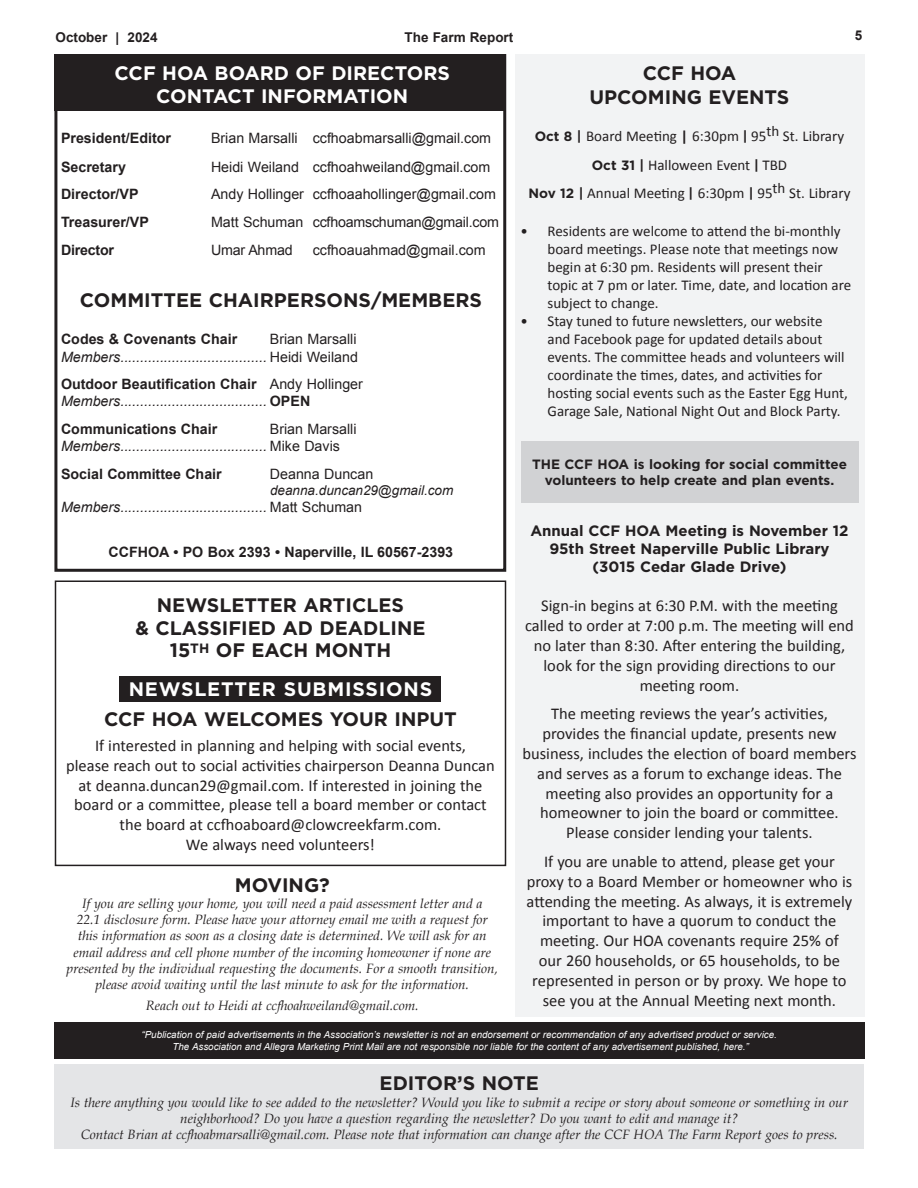
<style>
.page{position:relative;width:918px;height:1188px;background:#fff}
.page>*{position:absolute;margin:0;border:0;box-sizing:border-box;transform-origin:0 0}
.t1{font:700 19.5px/22.5px "Gotham";color:#231f20;text-align:center}
.t2{font:700 19.5px/23.4px "Gotham";color:#fff;text-align:center}
.t3{font:700 19.5px "Gotham";letter-spacing:.04em;color:#fff}
.t4{font:16.5px/19.8px "Calibri";color:#231f20;text-align:center}
.t5{font:15px/18px "Calibri";color:#231f20}
.t6{font:700 15px/18px "Gotham";color:#231f20;text-align:center}
.t7{font:italic 14.25px/17.1px "Arial";color:#231f20}
.t8{font:14.25px "Arial";color:#231f20}
.t9{font:700 14.25px "Arial";color:#231f20}
.t10{font:italic 13.5px/16.2px "Book Antiqua";color:#231f20;text-align:center}
.t11{font:700 13.5px/16.2px "Gotham";color:#231f20;text-align:center}
.t12{font:700 13.5px "Arial";color:#231f20}
.t13{font:italic 13.5px "Arial";color:#231f20}
.t14{font:italic 9.75px/11.7px "Arial";color:#fff;text-align:center}
.s1{font-family:"Gotham";font-weight:700;font-size:13.5px}
.s2{font-weight:700}
.s3{font-style:normal}
.s4{font-weight:700;font-style:normal}
</style>
<div class="page">
<div style="left:119px;top:676px;width:322px;height:25px;background:#231f20"></div>
<div style="left:54px;top:54px;width:452px;height:518px;border:3px solid #231f20"></div>
<div style="left:54px;top:54px;width:452px;height:57px;background:#231f20"></div>
<div style="left:54px;top:1022px;width:810px;height:37px;background:#231f20"></div>
<div style="left:55px;top:580px;width:451px;height:286px;border:2px solid #231f20"></div>
<div style="left:54px;top:1065px;width:810px;height:84px;background:#e4e5e7"></div>
<div style="left:515px;top:54px;width:349px;height:962px;background:#f2f3f4"></div>
<div style="left:521px;top:441px;width:337px;height:17px;background:#d1d2d4"></div>
<div style="left:521px;top:458px;width:337px;height:30px;background:#d1d2d4"></div>
<div style="left:521px;top:488px;width:337px;height:15px;background:#d1d2d4"></div>
<p class="t12" style="left:56px;top:28px;width:104px">October | 2024</p>
<p class="t12" style="left:405px;top:28px;width:110px">The Farm Report</p>
<p class="t12" style="left:855px;top:26px;width:9px">5</p>
<p class="t2" style="left:115px;top:61px;width:337px">CCF HOA BOARD OF DIRECTORS<br>CONTACT INFORMATION</p>
<p class="t1" style="left:590px;top:61px;width:201px;line-height:23.4px">CCF HOA<br>UPCOMING EVENTS</p>
<p class="t5" style="left:528px;top:121px;width:324px;line-height:28.5px;text-align:center"><span class="s1">Oct 8 |</span> Board Meeting <span class="s2">|</span> 6:30pm <span class="s1">|</span> 95th St. Library<br><span class="s1">Oct 31 |</span> Halloween Event <span class="s1">|</span> TBD<br><span class="s1">Nov 12 |</span> Annual Meeting <span class="s1">|</span> 6:30pm <span class="s1">|</span> 95th St. Library</p>
<p class="t5" style="left:548px;top:221px;width:305px;text-indent:-27px">• Residents are welcome to attend the bi-monthly board meetings. Please note that meetings now begin at 6:30 pm. Residents will present their topic at 7 pm or later. Time, date, and location are subject to change.</p>
<p class="t5" style="left:548px;top:311px;width:302px;text-indent:-27px">• Stay tuned to future newsletters, our website and Facebook page for updated details about events. The committee heads and volunteers will coordinate the times, dates, and activities for hosting social events such as the Easter Egg Hunt, Garage Sale, National Night Out and Block Party.</p>
<p class="t9" style="left:61px;top:129px;width:112px">President/Editor</p>
<p class="t8" style="left:211px;top:129px;width:282px">Brian Marsalli ccfhoabmarsalli@gmail.com</p>
<p class="t9" style="left:61px;top:157px;width:66px">Secretary</p>
<p class="t8" style="left:211px;top:157px;width:281px">Heidi Weiland ccfhoahweiland@gmail.com</p>
<p class="t9" style="left:61px;top:185px;width:79px">Director/VP</p>
<p class="t8" style="left:211px;top:185px;width:286px">Andy Hollinger ccfhoaahollinger@gmail.com</p>
<p class="t9" style="left:61px;top:213px;width:89px">Treasurer/VP</p>
<p class="t8" style="left:211px;top:213px;width:289px">Matt Schuman ccfhoamschuman@gmail.com</p>
<p class="t9" style="left:61px;top:240px;width:55px">Director</p>
<p class="t8" style="left:211px;top:240px;width:83px">Umar Ahmad</p>
<p class="t8" style="left:313px;top:240px;width:174px">ccfhoauahmad@gmail.com</p>
<p class="t1" style="left:80px;top:289px;width:404px">COMMITTEE CHAIRPERSONS/MEMBERS</p>
<p class="t9" style="left:61px;top:330px;width:178px">Codes &amp; Covenants Chair</p>
<p class="t7" style="left:61px;top:331px;width:298px;text-align:right"><span class="s3">Brian Marsalli<br></span>Members..................................... <span class="s3">Heidi Weiland</span></p>
<p class="t7" style="left:61px;top:376px;width:303px"><span class="s4">Outdoor Beautification Chair</span> <span class="s3">Andy Hollinger<br></span>Members..................................... <span class="s4">OPEN</span></p>
<p class="t9" style="left:61px;top:420px;width:158px">Communications Chair</p>
<p class="t7" style="left:61px;top:421px;width:297px;text-indent:209px"><span class="s3">Brian Marsalli<br></span>Members..................................... <span class="s3">Mike Davis</span></p>
<p class="t9" style="left:61px;top:464px;width:162px">Social Committee Chair</p>
<p class="t8" style="left:270px;top:464px;width:105px">Deanna Duncan</p>
<p class="t13" style="left:270px;top:482px;width:185px">deanna.duncan29@gmail.com</p>
<p class="t7" style="left:61px;top:499px;width:303px">Members..................................... <span class="s3">Matt Schuman</span></p>
<p class="t9" style="left:109px;top:543px;width:346px">CCFHOA • PO Box 2393 • Naperville, IL 60567-2393</p>
<p class="t11" style="left:532px;top:456px;width:316px">THE CCF HOA is looking for social committee volunteers to help create and plan events.</p>
<p class="t6" style="left:530px;top:521px;width:320px">Annual CCF HOA Meeting is November 12<br>95th Street Naperville Public Library (3015 Cedar Glade Drive)</p>
<p class="t4" style="left:525px;top:596px;width:330px">Sign-in begins at 6:30 P.M. with the meeting called to order at 7:00 p.m. The meeting will end no later than 8:30. After entering the building, look for the sign providing directions to our meeting room.</p>
<p class="t4" style="left:522px;top:704px;width:336px">The meeting reviews the year’s activities, provides the financial update, presents new business, includes the election of board members and serves as a forum to exchange ideas. The meeting also provides an opportunity for a homeowner to join the board or committee.<br>Please consider lending your talents.</p>
<p class="t4" style="left:527px;top:851px;width:327px">If you are unable to attend, please get your proxy to a Board Member or homeowner who is attending the meeting. As always, it is extremely important to have a quorum to conduct the meeting. Our HOA covenants require 25% of our 260 households, or 65 households, to be represented in person or by proxy. We hope to see you at the Annual Meeting next month.</p>
<p class="t1" style="left:135px;top:594px;width:292px">NEWSLETTER ARTICLES<br>&amp; CLASSIFIED AD DEADLINE<br>15<sup>TH</sup> OF EACH MONTH</p>
<p class="t3" style="left:129px;top:676px;width:305px">NEWSLETTER SUBMISSIONS</p>
<p class="t1" style="left:104px;top:707px;width:354px">CCF HOA WELCOMES YOUR INPUT</p>
<p class="t4" style="left:66px;top:735px;width:430px">If interested in planning and helping with social events,<br>please reach out to social activities chairperson Deanna Duncan at deanna.duncan29@gmail.com. If interested in joining the board or a committee, please tell a board member or contact the board at ccfhoaboard@clowcreekfarm.com.<br>We always need volunteers!</p>
<p class="t1" style="left:235px;top:873px;width:96px">MOVING?</p>
<p class="t10" style="left:66px;top:895px;width:433px">If you are selling your home, you will need a paid assessment letter and a<br>22.1 disclosure form. Please have your attorney email me with a request for this information as soon as a closing date is determined. We will ask for an email address and cell phone number of the incoming homeowner if none are presented by the individual requesting the documents. For a smooth transition, please avoid waiting until the last minute to ask for the information.</p>
<p class="t10" style="left:146px;top:997px;width:274px">Reach out to Heidi at ccfhoahweiland@gmail.com.</p>
<p class="t14" style="left:142px;top:1029px;width:637px">“Publication of paid advertisements in the Association’s newsletter is not an endorsement or recommendation of any advertised product or service.<br>The Association and Allegra Marketing Print Mail are not responsible nor liable for the content of any advertisement published, here.”</p>
<p class="t1" style="left:380px;top:1072px;width:161px">EDITOR’S NOTE</p>
<p class="t10" style="left:70px;top:1094px;width:779px">Is there anything you would like to see added to the newsletter? Would you like to submit a recipe or story about someone or something in our neighborhood? Do you have a question regarding the newsletter? Do you want to edit and manage it?<br>Contact Brian at ccfhoabmarsalli@gmail.com. Please note that information can change after the CCF HOA The Farm Report goes to press.</p>
</div>
